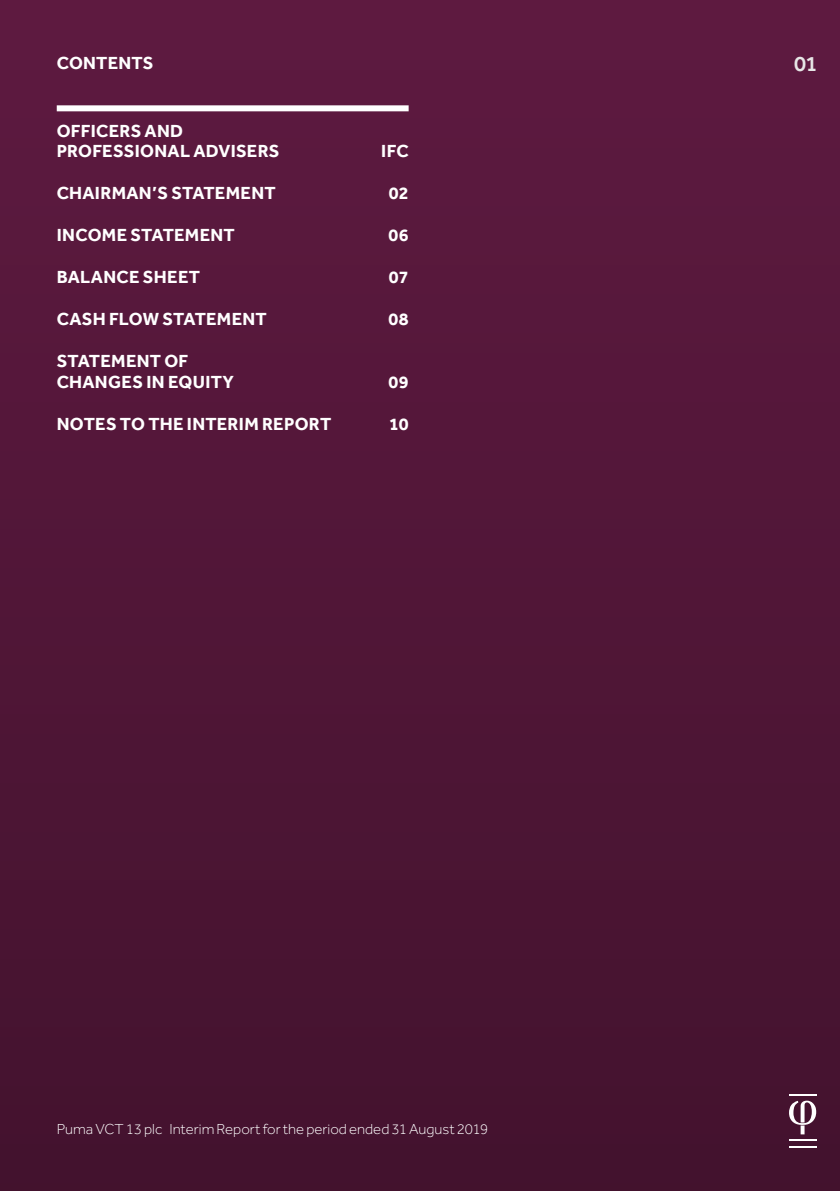
<style>
.page{position:relative;width:840px;height:1191px;background:#fff}
.page>*{position:absolute;margin:0;border:0;box-sizing:border-box;transform-origin:0 0}
.t1{font:500 22px "Effra";color:#fff}
.t2{font:700 18px/20px "Effra";letter-spacing:.015em;color:#fff}
.t3{font:300 15px "Effra";color:#fff}
</style>
<div class="page">
<div style="left:0;top:0;width:839px;height:1191px;background:linear-gradient(to right,#511637,#511637)"></div>
<hr style="left:788px;top:1093px;width:27px;height:2px;background:#fff">
<svg style="left:788px;top:1100px;width:27px;height:40px"></svg>
<hr style="left:788px;top:1146px;width:27px;height:2px;background:#fff">
<div style="left:57px;top:105px;width:351px;height:6px;background:#fff"></div>
<p class="t2" style="left:57px;top:52px;width:98px">CONTENTS</p>
<p class="t1" style="left:793px;top:51px;width:25px">01</p>
<p class="t2" style="left:57px;top:120px;width:224px">OFFICERS AND<br>PROFESSIONAL ADVISERS</p>
<p class="t2" style="left:381px;top:140px;width:29px">IFC</p>
<p class="t2" style="left:57px;top:182px;width:220px">CHAIRMAN’S STATEMENT</p>
<p class="t2" style="left:388px;top:182px;width:21px">02</p>
<p class="t2" style="left:57px;top:224px;width:179px">INCOME STATEMENT</p>
<p class="t2" style="left:388px;top:224px;width:22px">06</p>
<p class="t2" style="left:57px;top:266px;width:145px">BALANCE SHEET</p>
<p class="t2" style="left:389px;top:266px;width:21px">07</p>
<p class="t2" style="left:57px;top:308px;width:211px">CASH FLOW STATEMENT</p>
<p class="t2" style="left:388px;top:308px;width:22px">08</p>
<p class="t2" style="left:57px;top:350px;width:179px;line-height:21px">STATEMENT OF<br>CHANGES IN EQUITY</p>
<p class="t2" style="left:388px;top:371px;width:22px">09</p>
<p class="t2" style="left:57px;top:413px;width:276px">NOTES TO THE INTERIM REPORT</p>
<p class="t2" style="left:389px;top:413px;width:21px">10</p>
<p class="t3" style="left:57px;top:1120px;width:433px">Puma VCT 13 plc Interim Report for the period ended 31 August 2019</p>
</div>
